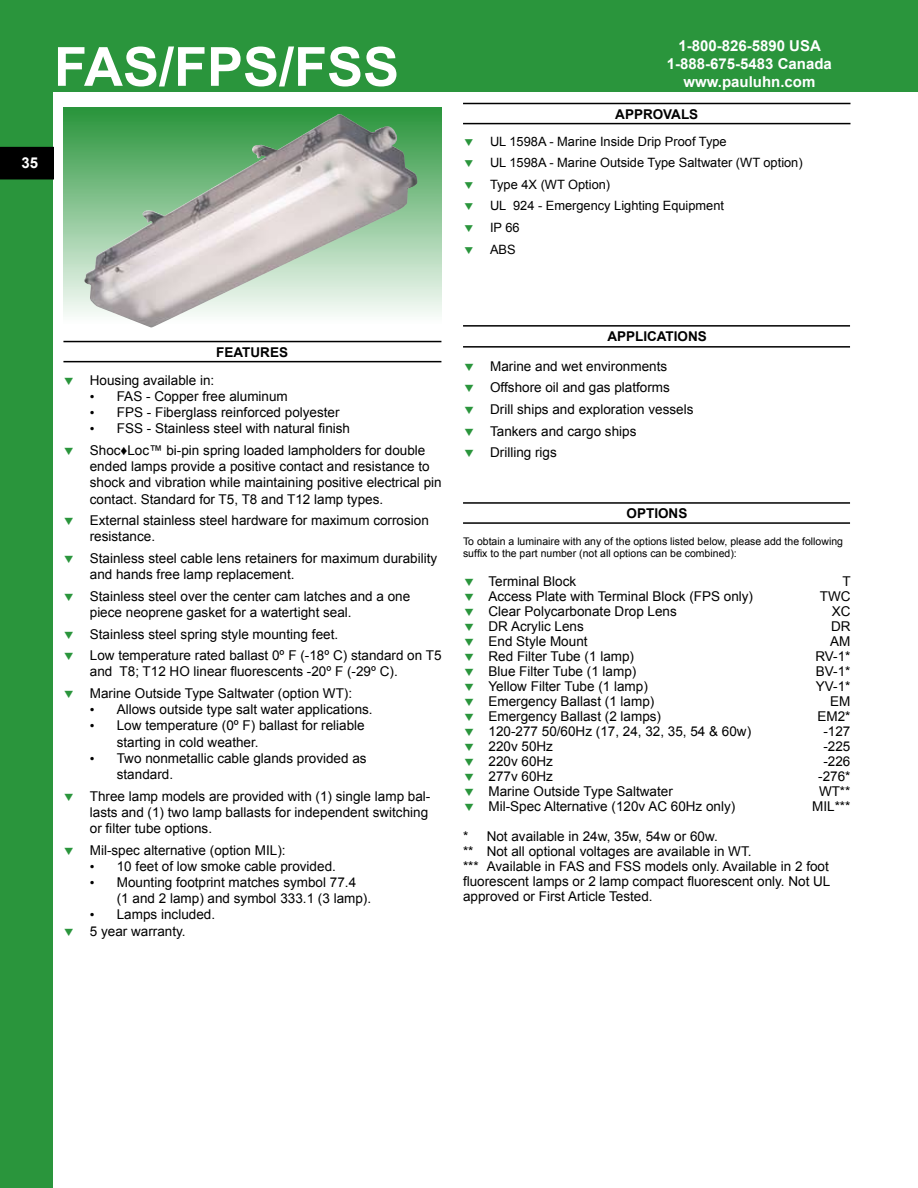
<style>
.page{position:relative;width:918px;height:1188px;background:#fff}
.page>*{position:absolute;margin:0;border:0;box-sizing:border-box;transform-origin:0 0}
.t1{font:700 54px "Arial";color:#fff}
.t2{font:700 15px/18px "Arial";color:#fff;text-align:center}
.t3{font:13.5px/16.2px "Arial";color:#000}
.t4{font:700 13.5px "Arial";color:#000}
.t5{font:12.9px/21.6px "Arial";color:#000}
.t6{font:10.5px/12.6px "Arial";color:#000}
.s1{font-family:"Times New Roman"}
</style>
<div class="page">
<div style="left:0;top:0;width:918px;height:92px;background:#2a953c"></div>
<div style="left:0;top:0;width:53px;height:1188px;background:#2a953c"></div>
<hr style="left:463px;top:103px;width:387px;height:1px;background:#000">
<hr style="left:463px;top:123px;width:387px;height:1px;background:#000">
<div style="left:0;top:147px;width:54px;height:32px;background:#000"></div>
<hr style="left:63px;top:341px;width:378px;height:1px;background:#000">
<hr style="left:63px;top:361px;width:378px;height:1px;background:#000">
<img style="left:64px;top:107px;width:378px;height:208px">
<hr style="left:463px;top:325px;width:387px;height:2px;background:#000">
<hr style="left:463px;top:346px;width:387px;height:2px;background:#000">
<hr style="left:463px;top:502px;width:387px;height:2px;background:#000">
<hr style="left:463px;top:522px;width:387px;height:2px;background:#000">
<img style="left:83px;top:113px;width:335px;height:215px">
<h1 class="t1" style="left:54px;top:31px;width:347px">FAS/FPS/FSS</h1>
<p class="t2" style="left:21px;top:155px;width:18px">35</p>
<p class="t2" style="left:667px;top:37px;width:167px">1-800-826-5890 USA<br>1-888-675-5483 Canada www.pauluhn.com</p>
<p class="t4" style="left:615px;top:105px;width:85px">APPROVALS</p>
<p class="t5" style="left:490px;top:130px;width:314px">UL 1598A - Marine Inside Drip Proof Type<br>UL 1598A - Marine Outside Type Saltwater (WT option)<br>Type 4X (WT Option)<br>UL 924 - Emergency Lighting Equipment<br>IP 66<br>ABS</p>
<p class="t4" style="left:216px;top:343px;width:73px">FEATURES</p>
<p class="t3" style="left:90px;top:372px;width:126px">Housing available in:</p>
<p class="t3" style="left:90px;top:388px;width:200px"><span class="s1">•</span> FAS - Copper free aluminum</p>
<p class="t3" style="left:90px;top:405px;width:251px"><span class="s1">•</span> FPS - Fiberglass reinforced polyester</p>
<p class="t3" style="left:90px;top:418px;width:337px;line-height:21.6px"><span class="s1">•</span> FSS - Stainless steel with natural finish<br>Shoc♦Loc™ bi-pin spring loaded lampholders for double</p>
<p class="t3" style="left:90px;top:459px;width:353px">ended lamps provide a positive contact and resistance to shock and vibration while maintaining positive electrical pin contact. Standard for T5, T8 and T12 lamp types.</p>
<p class="t3" style="left:90px;top:513px;width:341px">External stainless steel hardware for maximum corrosion resistance.</p>
<p class="t3" style="left:90px;top:550px;width:349px">Stainless steel cable lens retainers for maximum durability and hands free lamp replacement.</p>
<p class="t3" style="left:90px;top:588px;width:322px">Stainless steel over the center cam latches and a one piece neoprene gasket for a watertight seal.</p>
<p class="t3" style="left:90px;top:623px;width:353px;line-height:21.6px">Stainless steel spring style mounting feet.<br>Low temperature rated ballast 0º F (-18º C) standard on T5</p>
<p class="t3" style="left:90px;top:661px;width:309px;line-height:21.6px">and T8; T12 HO linear fluorescents -20º F (-29º C).<br>Marine Outside Type Saltwater (option WT):</p>
<p class="t3" style="left:90px;top:702px;width:284px"><span class="s1">•</span> Allows outside type salt water applications.</p>
<p class="t3" style="left:117px;top:718px;width:250px;text-indent:-27px"><span class="s1">•</span> Low temperature (0º F) ballast for reliable starting in cold weather.</p>
<p class="t3" style="left:117px;top:750px;width:251px;text-indent:-27px"><span class="s1">•</span> Two nonmetallic cable glands provided as standard.</p>
<p class="t3" style="left:90px;top:788px;width:342px">Three lamp models are provided with (1) single lamp bal&shy;lasts and (1) two lamp ballasts for independent switching or filter tube options.</p>
<p class="t3" style="left:90px;top:842px;width:197px">Mil-spec alternative (option MIL):</p>
<p class="t3" style="left:90px;top:858px;width:248px"><span class="s1">•</span> 10 feet of low smoke cable provided.</p>
<p class="t3" style="left:117px;top:874px;width:256px;text-indent:-27px"><span class="s1">•</span> Mounting footprint matches symbol 77.4 (1 and 2 lamp) and symbol 333.1 (3 lamp).</p>
<p class="t3" style="left:90px;top:907px;width:127px"><span class="s1">•</span> Lamps included.<br>5 year warranty.</p>
<p class="t4" style="left:607px;top:327px;width:101px">APPLICATIONS</p>
<p class="t3" style="left:490px;top:355px;width:205px;line-height:21.6px">Marine and wet environments<br>Offshore oil and gas platforms<br>Drill ships and exploration vessels<br>Tankers and cargo ships<br>Drilling rigs</p>
<p class="t4" style="left:627px;top:504px;width:62px">OPTIONS</p>
<p class="t6" style="left:463px;top:535px;width:381px">To obtain a luminaire with any of the options listed below, please add the following suffix to the part number (not all options can be combined):</p>
<p class="t3" style="left:489px;top:573px;width:89px">Terminal Block</p>
<p class="t3" style="left:842px;top:573px;width:10px">T</p>
<p class="t3" style="left:489px;top:588px;width:266px">Access Plate with Terminal Block (FPS only)</p>
<p class="t3" style="left:820px;top:588px;width:32px">TWC</p>
<p class="t3" style="left:489px;top:603px;width:190px">Clear Polycarbonate Drop Lens</p>
<p class="t3" style="left:832px;top:603px;width:20px">XC</p>
<p class="t3" style="left:489px;top:618px;width:97px">DR Acrylic Lens</p>
<p class="t3" style="left:831px;top:618px;width:21px">DR</p>
<p class="t3" style="left:489px;top:633px;width:101px">End Style Mount</p>
<p class="t3" style="left:830px;top:633px;width:22px">AM</p>
<p class="t3" style="left:489px;top:648px;width:147px">Red Filter Tube (1 lamp)</p>
<p class="t3" style="left:815px;top:648px;width:37px">RV-1*</p>
<p class="t3" style="left:489px;top:663px;width:149px">Blue Filter Tube (1 lamp)</p>
<p class="t3" style="left:816px;top:663px;width:36px">BV-1*</p>
<p class="t3" style="left:489px;top:678px;width:161px">Yellow Filter Tube (1 lamp)</p>
<p class="t3" style="left:816px;top:678px;width:36px">YV-1*</p>
<p class="t3" style="left:489px;top:693px;width:167px">Emergency Ballast (1 lamp)</p>
<p class="t3" style="left:830px;top:693px;width:22px">EM</p>
<p class="t3" style="left:489px;top:708px;width:174px">Emergency Ballast (2 lamps)</p>
<p class="t3" style="left:817px;top:708px;width:35px">EM2*</p>
<p class="t3" style="left:489px;top:723px;width:264px">120-277 50/60Hz (17, 24, 32, 35, 54 &amp; 60w)</p>
<p class="t3" style="left:823px;top:723px;width:29px">-127</p>
<p class="t3" style="left:489px;top:738px;width:66px">220v 50Hz</p>
<p class="t3" style="left:823px;top:738px;width:29px">-225</p>
<p class="t3" style="left:489px;top:753px;width:66px">220v 60Hz</p>
<p class="t3" style="left:823px;top:753px;width:29px">-226</p>
<p class="t3" style="left:489px;top:768px;width:66px">277v 60Hz</p>
<p class="t3" style="left:818px;top:768px;width:34px">-276*</p>
<p class="t3" style="left:489px;top:783px;width:186px">Marine Outside Type Saltwater</p>
<p class="t3" style="left:819px;top:783px;width:33px">WT**</p>
<p class="t3" style="left:489px;top:798px;width:248px">Mil-Spec Alternative (120v AC 60Hz only)</p>
<p class="t3" style="left:812px;top:798px;width:40px">MIL***</p>
<p class="t3" style="left:463px;top:829px;width:369px;line-height:15px">* Not available in 24w, 35w, 54w or 60w.<br>** Not all optional voltages are available in WT.<br>*** Available in FAS and FSS models only. Available in 2 foot fluorescent lamps or 2 lamp compact fluorescent only. Not UL approved or First Article Tested.</p>
</div>
